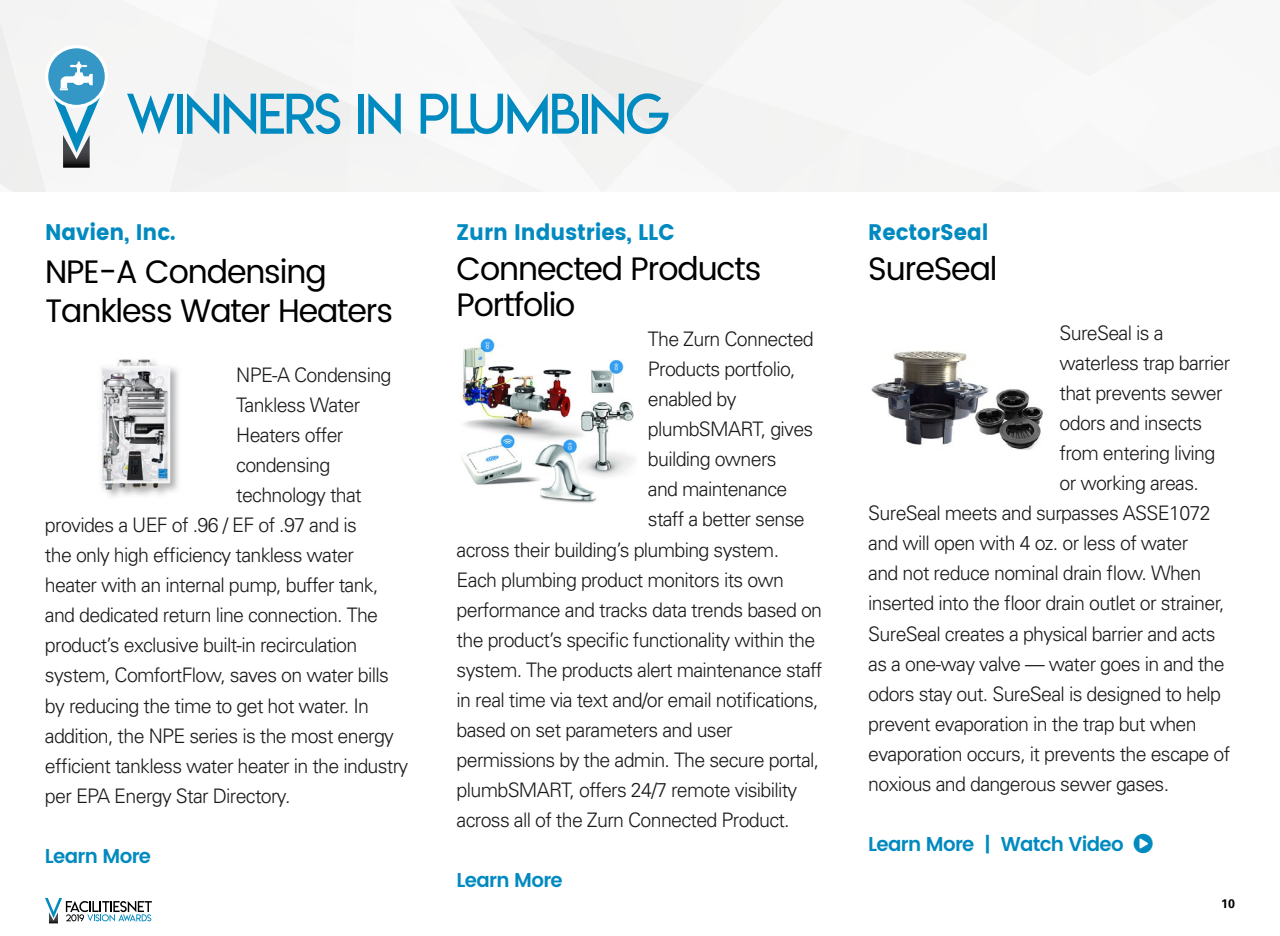
<style>
.page{position:relative;width:1280px;height:936px;background:#fff}
.page>*{position:absolute;margin:0;border:0;box-sizing:border-box;transform-origin:0 0}
.t1{font:55px "Lemon Milklight";letter-spacing:-.02em;color:#018abf}
.t2{font:32.5px/39px "Poppins";letter-spacing:-.035em;color:#000}
.t3{font:22.5px "Poppins";color:#018abf;scale:.94 1}
.t4{font:300 20px "Univers";letter-spacing:-.035em;color:#1a1a1a}
.t5{font:600 20px "Poppins";letter-spacing:-.035em;color:#018abf}
.t6{font:700 12.5px "Univers";color:#000}
</style>
<div class="page">
<svg style="left:45px;top:897px;width:107px;height:26px"></svg>
<svg style="left:47px;top:47px;width:59px;height:58px"></svg>
<svg style="left:51px;top:61px;width:51px;height:107px"></svg>
<div style="left:45px;top:45px;width:63px;height:63px;border:3px solid #fff;border-radius:50%"></div>
<img style="left:101px;top:359px;width:78px;height:138px">
<img style="left:462px;top:338px;width:172px;height:165px">
<img style="left:871px;top:351px;width:172px;height:99px">
<h1 class="t1" style="left:126px;top:80px;width:545px">WINNERS IN PLUMBING</h1>
<p class="t3" style="left:45px;top:219px;width:140px">Navien, Inc.</p>
<h2 class="t2" style="left:45px;top:253px;width:350px">NPE-A Condensing<br>Tankless Water Heaters</h2>
<p class="t4" style="left:236px;top:363px;width:157px">NPE-A Condensing</p>
<p class="t4" style="left:236px;top:393px;width:125px">Tankless Water</p>
<p class="t4" style="left:236px;top:423px;width:109px">Heaters offer</p>
<p class="t4" style="left:236px;top:453px;width:96px">condensing</p>
<p class="t4" style="left:236px;top:483px;width:127px">technology that</p>
<p class="t4" style="left:45px;top:513px;width:314px">provides a UEF of .96 / EF of .97 and is</p>
<p class="t4" style="left:45px;top:543px;width:310px">the only high efficiency tankless water</p>
<p class="t4" style="left:45px;top:573px;width:335px">heater with an internal pump, buffer tank,</p>
<p class="t4" style="left:45px;top:603px;width:335px">and dedicated return line connection. The</p>
<p class="t4" style="left:45px;top:633px;width:314px">product’s exclusive built-in recirculation</p>
<p class="t4" style="left:45px;top:663px;width:345px">system, ComfortFlow, saves on water bills</p>
<p class="t4" style="left:45px;top:693px;width:326px">by reducing the time to get hot water. In</p>
<p class="t4" style="left:45px;top:723px;width:351px">addition, the NPE series is the most energy</p>
<p class="t4" style="left:45px;top:753px;width:365px">efficient tankless water heater in the industry</p>
<p class="t4" style="left:45px;top:783px;width:247px">per EPA Energy Star Directory.</p>
<p class="t5" style="left:45px;top:840px;width:108px">Learn More</p>
<p class="t3" style="left:457px;top:219px;width:233px">Zurn Industries, LLC</p>
<h2 class="t2" style="left:457px;top:251px;width:306px;line-height:36.1px">Connected Products<br>Portfolio</h2>
<p class="t4" style="left:648px;top:327px;width:167px">The Zurn Connected</p>
<p class="t4" style="left:648px;top:357px;width:149px">Products portfolio,</p>
<p class="t4" style="left:648px;top:387px;width:90px">enabled by</p>
<p class="t4" style="left:648px;top:417px;width:167px">plumbSMART, gives</p>
<p class="t4" style="left:648px;top:447px;width:130px">building owners</p>
<p class="t4" style="left:648px;top:477px;width:141px">and maintenance</p>
<p class="t4" style="left:648px;top:507px;width:158px">staff a better sense</p>
<p class="t4" style="left:457px;top:537px;width:324px">across their building’s plumbing system.</p>
<p class="t4" style="left:457px;top:567px;width:329px">Each plumbing product monitors its own</p>
<p class="t4" style="left:457px;top:597px;width:367px">performance and tracks data trends based on</p>
<p class="t4" style="left:457px;top:627px;width:360px">the product’s specific functionality within the</p>
<p class="t4" style="left:457px;top:657px;width:367px">system. The products alert maintenance staff</p>
<p class="t4" style="left:457px;top:687px;width:364px">in real time via text and/or email notifications,</p>
<p class="t4" style="left:457px;top:717px;width:278px">based on set parameters and user</p>
<p class="t4" style="left:457px;top:747px;width:364px">permissions by the admin. The secure portal,</p>
<p class="t4" style="left:457px;top:777px;width:342px">plumbSMART, offers 24/7 remote visibility</p>
<p class="t4" style="left:457px;top:807px;width:335px">across all of the Zurn Connected Product.</p>
<p class="t5" style="left:457px;top:864px;width:108px">Learn More</p>
<p class="t3" style="left:868px;top:219px;width:130px">RectorSeal</p>
<h2 class="t2" style="left:868px;top:250px;width:131px">SureSeal</h2>
<p class="t4" style="left:1060px;top:321px;width:105px">SureSeal is a</p>
<p class="t4" style="left:1060px;top:351px;width:172px">waterless trap barrier</p>
<p class="t4" style="left:1060px;top:381px;width:164px">that prevents sewer</p>
<p class="t4" style="left:1060px;top:411px;width:144px">odors and insects</p>
<p class="t4" style="left:1060px;top:441px;width:157px">from entering living</p>
<p class="t4" style="left:1060px;top:471px;width:141px">or working areas.</p>
<p class="t4" style="left:868px;top:501px;width:344px">SureSeal meets and surpasses ASSE1072</p>
<p class="t4" style="left:868px;top:531px;width:321px">and will open with 4 oz. or less of water</p>
<p class="t4" style="left:868px;top:561px;width:335px">and not reduce nominal drain flow. When</p>
<p class="t4" style="left:868px;top:591px;width:358px">inserted into the floor drain outlet or strainer,</p>
<p class="t4" style="left:868px;top:621px;width:349px">SureSeal creates a physical barrier and acts</p>
<p class="t4" style="left:868px;top:651px;width:358px">as a one-way valve — water goes in and the</p>
<p class="t4" style="left:868px;top:681px;width:354px">odors stay out. SureSeal is designed to help</p>
<p class="t4" style="left:868px;top:711px;width:330px">prevent evaporation in the trap but when</p>
<p class="t4" style="left:868px;top:741px;width:363px">evaporation occurs, it prevents the escape of</p>
<p class="t4" style="left:868px;top:771px;width:302px">noxious and dangerous sewer gases.</p>
<p class="t5" style="left:868px;top:828px;width:257px">Learn More | Watch Video</p>
<p class="t6" style="left:1221px;top:895px;width:15px">10</p>
</div>
